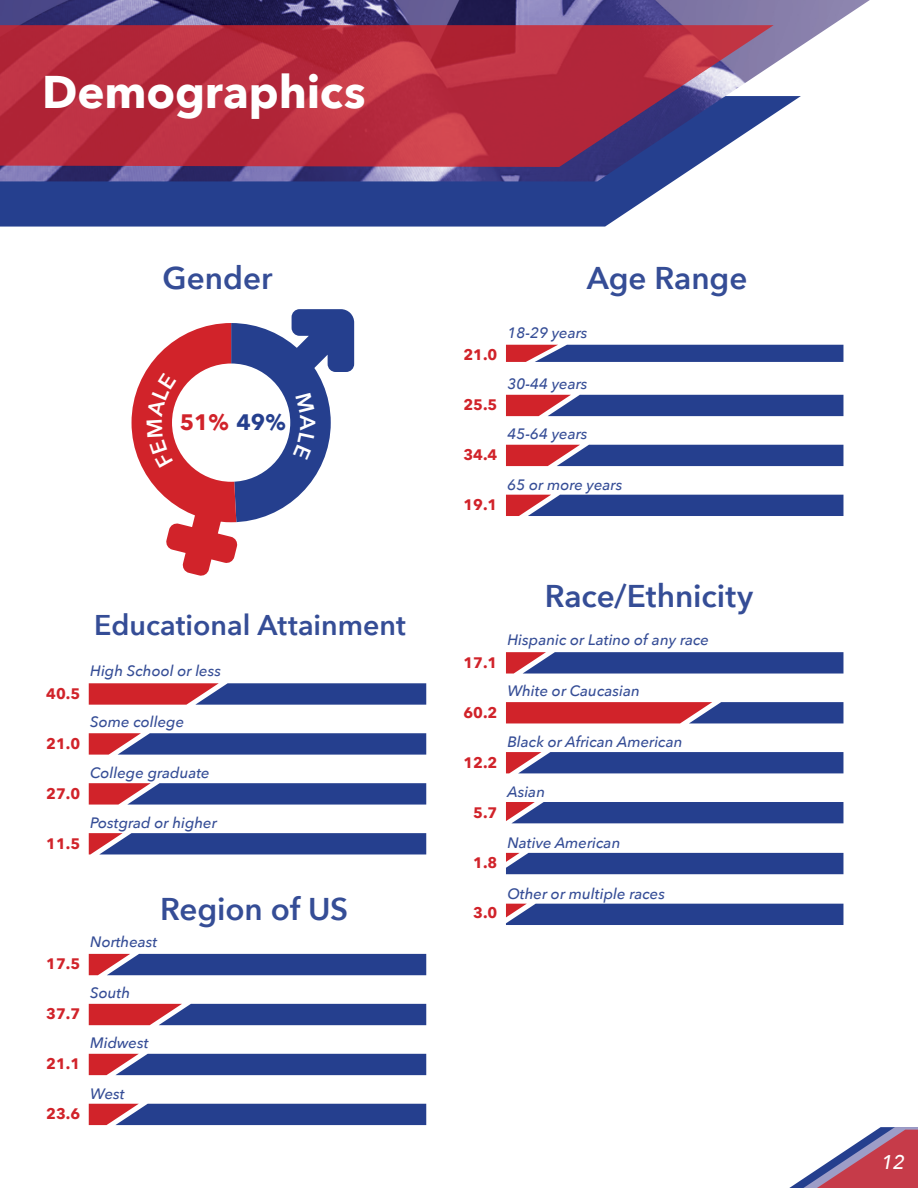
<style>
.page{position:relative;width:918px;height:1188px;background:#fff}
.page>*{position:absolute;margin:0;border:0;box-sizing:border-box;transform-origin:0 0}
.t1{font:700 45.75px "Avenir Next";letter-spacing:-.005em;color:#fff}
.t2{font:600 31.5px "Avenir Next";color:#354d96}
.t3{font:600 28.5px "Avenir Next";color:#354d96}
.t4{font:700 22.35px "Avenir Next";color:#d1232a}
.t5{font:600 21.6px "Avenir Next";color:#fff}
.t6{font:italic 500 19.8px "Avenir Next";color:#fff}
.t7{font:700 15.15px "Avenir Next";color:#d1232a}
.t8{font:italic 500 15px "Avenir Next";color:#354d96}
.s1{color:#253f8e}
</style>
<div class="page">
<svg style="left:789px;top:1127px;width:129px;height:61px"></svg>
<svg style="left:0;top:181px;width:674px;height:46px;background:#324a94"></svg>
<img style="left:0;top:0;width:870px;height:181px">
<svg style="left:0;top:25px;width:774px;height:142px;background:#ad364c"></svg>
<svg style="left:506px;top:345px;width:337px;height:17px;background:#3d4186"></svg>
<svg style="left:506px;top:395px;width:337px;height:21px;background:#434082"></svg>
<svg style="left:506px;top:445px;width:337px;height:21px;background:#483f7f"></svg>
<svg style="left:506px;top:495px;width:337px;height:21px;background:#394188"></svg>
<svg style="left:89px;top:683px;width:337px;height:22px;background:#694073"></svg>
<svg style="left:89px;top:733px;width:337px;height:22px;background:#424689"></svg>
<svg style="left:89px;top:783px;width:337px;height:22px;background:#474587"></svg>
<svg style="left:89px;top:833px;width:337px;height:21px;background:#35438c"></svg>
<svg style="left:506px;top:652px;width:337px;height:22px;background:#3c478d"></svg>
<svg style="left:506px;top:702px;width:337px;height:21px;background:#8c3559"></svg>
<svg style="left:506px;top:752px;width:337px;height:21px;background:#35428b"></svg>
<div style="left:506px;top:802px;width:337px;height:21px;background:#253f8e"></div>
<svg style="left:89px;top:954px;width:337px;height:21px;background:#374189"></svg>
<svg style="left:89px;top:1004px;width:337px;height:21px;background:#513d7a"></svg>
<svg style="left:89px;top:1054px;width:337px;height:21px;background:#3b4186"></svg>
<svg style="left:89px;top:1104px;width:337px;height:21px;background:#3b4187"></svg>
<div style="left:506px;top:853px;width:337px;height:21px;background:#253f8e"></div>
<div style="left:506px;top:904px;width:337px;height:21px;background:#253f8e"></div>
<svg style="left:132px;top:309px;width:222px;height:267px"></svg>
<h1 class="t1" style="left:42px;top:53px;width:325px">Demographics</h1>
<h2 class="t2" style="left:163px;top:251px;width:111px">Gender</h2>
<h3 class="t4" style="left:180px;top:403px;width:107px">51% <span class="s1">49%</span></h3>
<h3 class="t5" style="left:326px;top:415px;width:13px;rotate:90deg">a</h3>
<p class="t7" style="left:46px;top:680px;width:35px">40.5</p>
<p class="t7" style="left:46px;top:730px;width:35px">21.0</p>
<p class="t7" style="left:46px;top:780px;width:35px">27.0</p>
<p class="t7" style="left:46px;top:830px;width:35px">11.5</p>
<h3 class="t3" style="left:94px;top:601px;width:313px">Educational Attainment</h3>
<p class="t8" style="left:90px;top:658px;width:132px">High School or less</p>
<p class="t8" style="left:90px;top:709px;width:95px">Some college</p>
<p class="t8" style="left:90px;top:760px;width:121px">College graduate</p>
<p class="t8" style="left:90px;top:810px;width:128px">Postgrad or higher</p>
<p class="t7" style="left:46px;top:951px;width:35px">17.5</p>
<p class="t7" style="left:46px;top:1001px;width:35px">37.7</p>
<p class="t7" style="left:46px;top:1051px;width:35px">21.1</p>
<p class="t7" style="left:46px;top:1101px;width:35px">23.6</p>
<h2 class="t2" style="left:160px;top:882px;width:190px">Region of US</h2>
<p class="t8" style="left:90px;top:929px;width:69px">Northeast</p>
<p class="t8" style="left:90px;top:980px;width:41px">South</p>
<p class="t8" style="left:90px;top:1030px;width:60px">Midwest</p>
<p class="t8" style="left:90px;top:1081px;width:36px">West</p>
<p class="t7" style="left:463px;top:342px;width:35px">21.0</p>
<p class="t7" style="left:463px;top:392px;width:35px">25.5</p>
<p class="t7" style="left:463px;top:442px;width:35px">34.4</p>
<p class="t7" style="left:463px;top:492px;width:35px">19.1</p>
<h2 class="t2" style="left:587px;top:251px;width:162px">Age Range</h2>
<p class="t8" style="left:507px;top:320px;width:82px">18-29 years</p>
<p class="t8" style="left:507px;top:371px;width:82px">30-44 years</p>
<p class="t8" style="left:507px;top:421px;width:82px">45-64 years</p>
<p class="t8" style="left:507px;top:472px;width:117px">65 or more years</p>
<p class="t7" style="left:463px;top:649px;width:35px">17.1</p>
<p class="t7" style="left:463px;top:699px;width:35px">60.2</p>
<p class="t7" style="left:463px;top:749px;width:35px">12.2</p>
<p class="t7" style="left:473px;top:799px;width:26px">5.7</p>
<p class="t7" style="left:473px;top:849px;width:26px">1.8</p>
<p class="t7" style="left:473px;top:899px;width:26px">3.0</p>
<h2 class="t2" style="left:545px;top:569px;width:210px">Race/Ethnicity</h2>
<p class="t8" style="left:507px;top:627px;width:203px">Hispanic or Latino of any race</p>
<p class="t8" style="left:507px;top:678px;width:134px">White or Caucasian</p>
<p class="t8" style="left:507px;top:729px;width:177px">Black or African American</p>
<p class="t8" style="left:507px;top:779px;width:39px">Asian</p>
<p class="t8" style="left:507px;top:830px;width:115px">Native American</p>
<p class="t8" style="left:507px;top:881px;width:159px">Other or multiple races</p>
<h3 class="t6" style="left:881px;top:1145px;width:25px">12</h3>
</div>
